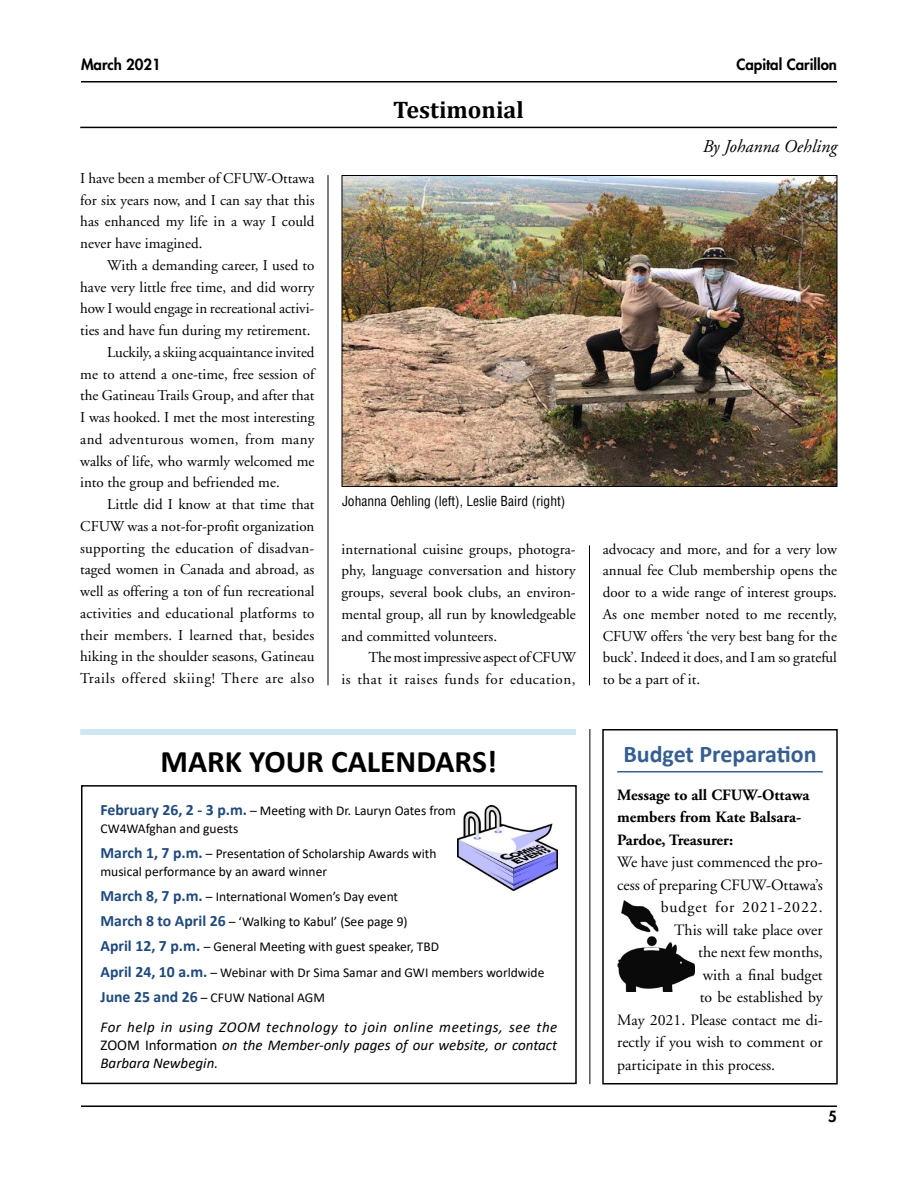
<style>
.page{position:relative;width:918px;height:1188px;background:#fff}
.page>*{position:absolute;margin:0;border:0;box-sizing:border-box;transform-origin:0 0}
.t1{font:700 31.5px "Calibri";color:#000}
.t2{font:700 24px "Calibri";color:#365f91}
.t3{font:700 24px "Cambria";color:#000}
.t4{font:italic 18px "Adobe Garamond";color:#000}
.t5{font:15.75px "Adobe Garamond";color:#000}
.t6{font:700 15.75px/22.5px "Adobe Garamond";color:#000}
.t7{font:15.75px "Adobe Garamond";letter-spacing:.06em;color:#000}
.t8{font:15px/21.8px "Adobe Garamond";color:#000;text-align:justify}
.t9{font:italic 15px/18px "Calibri";color:#000;text-align:justify}
.t10{font:15px/21.8px "Adobe Garamond";letter-spacing:.035em;color:#000;text-align:right}
.t11{font:15px "Adobe Garamond";letter-spacing:.045em;color:#000}
.t12{font:15px "Adobe Garamond";letter-spacing:.025em;color:#000}
.t13{font:800 15px "Futura";color:#000}
.t14{font:13.5px/25.2px "Calibri";color:#000}
.t15{font:condensed 13.5px "Helvetica";color:#000}
.s1{font-weight:700;font-size:15.75px;color:#1f497d}
.s2{font-style:normal}
</style>
<div class="page">
<hr style="left:81px;top:1106px;width:756px;height:1px;background:#000">
<hr style="left:81px;top:81px;width:756px;height:1px;background:#000">
<img style="left:617px;top:900px;width:77px;height:92px">
<div style="left:81px;top:785px;width:496px;height:299px;border:2px solid #000"></div>
<div style="left:80px;top:729px;width:496px;height:6px;background:#cfe7f5"></div>
<img style="left:458px;top:805px;width:100px;height:86px">
<hr style="left:617px;top:771px;width:206px;height:1px;background:#365f91">
<hr style="left:80px;top:127px;width:757px;height:1px;background:#000">
<img style="left:344px;top:177px;width:491px;height:308px">
<div style="left:342px;top:175px;width:495px;height:312px;border:1px solid #000"></div>
<hr style="left:328px;top:175px;width:1px;height:510px;background:#000">
<hr style="left:589px;top:545px;width:1px;height:140px;background:#000">
<hr style="left:590px;top:729px;width:1px;height:355px;background:#000">
<p class="t13" style="left:81px;top:55px;width:81px">March 2021</p>
<p class="t13" style="left:736px;top:55px;width:102px">Capital Carillon</p>
<p class="t8" style="left:80px;top:168px;width:236px">I have been a member of CFUW-Ottawa for six years now, and I can say that this has enhanced my life in a way I could never have imagined.</p>
<p class="t8" style="left:107px;top:255px;width:209px">With a demanding career, I used to</p>
<p class="t8" style="left:80px;top:276px;width:236px">have very little free time, and did worry</p>
<p class="t8" style="left:80px;top:298px;width:236px">how I would engage in recreational activi-</p>
<p class="t8" style="left:80px;top:320px;width:232px">ties and have fun during my retirement.</p>
<p class="t8" style="left:107px;top:342px;width:209px">Luckily, a skiing acquaintance invited</p>
<p class="t8" style="left:80px;top:363px;width:236px">me to attend a one-time, free session of</p>
<p class="t8" style="left:80px;top:385px;width:236px">the Gatineau Trails Group, and after that</p>
<p class="t8" style="left:80px;top:407px;width:236px">I was hooked. I met the most interesting</p>
<p class="t12" style="left:80px;top:431px;width:236px">and adventurous women, from many</p>
<p class="t8" style="left:80px;top:450px;width:236px">walks of life, who warmly welcomed me</p>
<p class="t8" style="left:80px;top:472px;width:201px">into the group and befriended me.</p>
<p class="t8" style="left:107px;top:494px;width:209px">Little did I know at that time that</p>
<p class="t8" style="left:80px;top:516px;width:236px">CFUW was a not-for-profit organization</p>
<p class="t8" style="left:80px;top:537px;width:236px">supporting the education of disadvan-</p>
<p class="t8" style="left:80px;top:559px;width:236px">taged women in Canada and abroad, as</p>
<p class="t8" style="left:80px;top:581px;width:236px">well as offering a ton of fun recreational</p>
<p class="t8" style="left:80px;top:603px;width:236px">activities and educational platforms to</p>
<p class="t8" style="left:80px;top:624px;width:236px">their members. I learned that, besides</p>
<p class="t8" style="left:80px;top:646px;width:236px">hiking in the shoulder seasons, Gatineau</p>
<p class="t11" style="left:80px;top:670px;width:236px">Trails offered skiing! There are also</p>
<h2 class="t3" style="left:393px;top:93px;width:132px">Testimonial</h2>
<p class="t15" style="left:342px;top:493px;width:225px">Johanna Oehling (left), Leslie Baird (right)</p>
<p class="t8" style="left:342px;top:538px;width:236px">international cuisine groups, photogra&shy;phy, language conversation and history groups, several book clubs, an environ&shy;mental group, all run by knowledgeable and committed volunteers.</p>
<p class="t10" style="left:342px;top:647px;width:236px">The most impressive aspect of CFUW<br>is that it raises funds for education,</p>
<p class="t4" style="left:703px;top:137px;width:136px">By Johanna Oehling</p>
<p class="t8" style="left:603px;top:538px;width:236px">advocacy and more, and for a very low annual fee Club membership opens the door to a wide range of interest groups.<br>As one member noted to me recently, CFUW offers ‘the very best bang for the buck’. Indeed it does, and I am so grateful to be a part of it.</p>
<h1 class="t1" style="left:161px;top:740px;width:338px">MARK YOUR CALENDARS!</h1>
<h2 class="t2" style="left:623px;top:737px;width:195px">Budget Preparation</h2>
<p class="t6" style="left:617px;top:784px;width:194px">Message to all CFUW-Ottawa members from Kate Balsara-<br>Pardoe, Treasurer:</p>
<p class="t5" style="left:617px;top:854px;width:207px">We have just commenced the pro-</p>
<p class="t5" style="left:617px;top:876px;width:207px">cess of preparing CFUW-Ottawa’s</p>
<p class="t7" style="left:661px;top:899px;width:163px">budget for 2021-2022.</p>
<p class="t5" style="left:674px;top:921px;width:150px">This will take place over</p>
<p class="t5" style="left:698px;top:944px;width:126px">the next few months,</p>
<p class="t5" style="left:703px;top:966px;width:121px">with a final budget</p>
<p class="t5" style="left:700px;top:989px;width:124px">to be established by</p>
<p class="t5" style="left:617px;top:1011px;width:207px">May 2021. Please contact me di-</p>
<p class="t5" style="left:617px;top:1034px;width:207px">rectly if you wish to comment or</p>
<p class="t5" style="left:617px;top:1056px;width:159px">participate in this process.</p>
<p class="t14" style="left:100px;top:801px;width:357px;line-height:18px"><span class="s1">February 26, 2 - 3 p.m.</span> – Meeting with Dr. Lauryn Oates from<br>CW4WAfghan and guests</p>
<p class="t14" style="left:100px;top:844px;width:337px;line-height:18px"><span class="s1">March 1, 7 p.m.</span> – Presentation of Scholarship Awards with musical performance by an award winner</p>
<p class="t14" style="left:100px;top:884px;width:445px"><span class="s1">March 8, 7 p.m.</span> – International Women’s Day event<br><span class="s1">March 8 to April 26</span> – ‘Walking to Kabul’ (See page 9)<br><span class="s1">April 12, 7 p.m.</span> – General Meeting with guest speaker, TBD<br><span class="s1">April 24, 10 a.m.</span> – Webinar with Dr Sima Samar and GWI members worldwide <span class="s1">June 25 and 26</span> – CFUW National AGM</p>
<p class="t9" style="left:100px;top:1017px;width:458px">For help in using ZOOM technology to join online meetings, see the <span class="s2">ZOOM Information</span> on the Member-only pages of our website, or contact Barbara Newbegin.</p>
<p class="t13" style="left:828px;top:1106px;width:10px">5</p>
</div>
